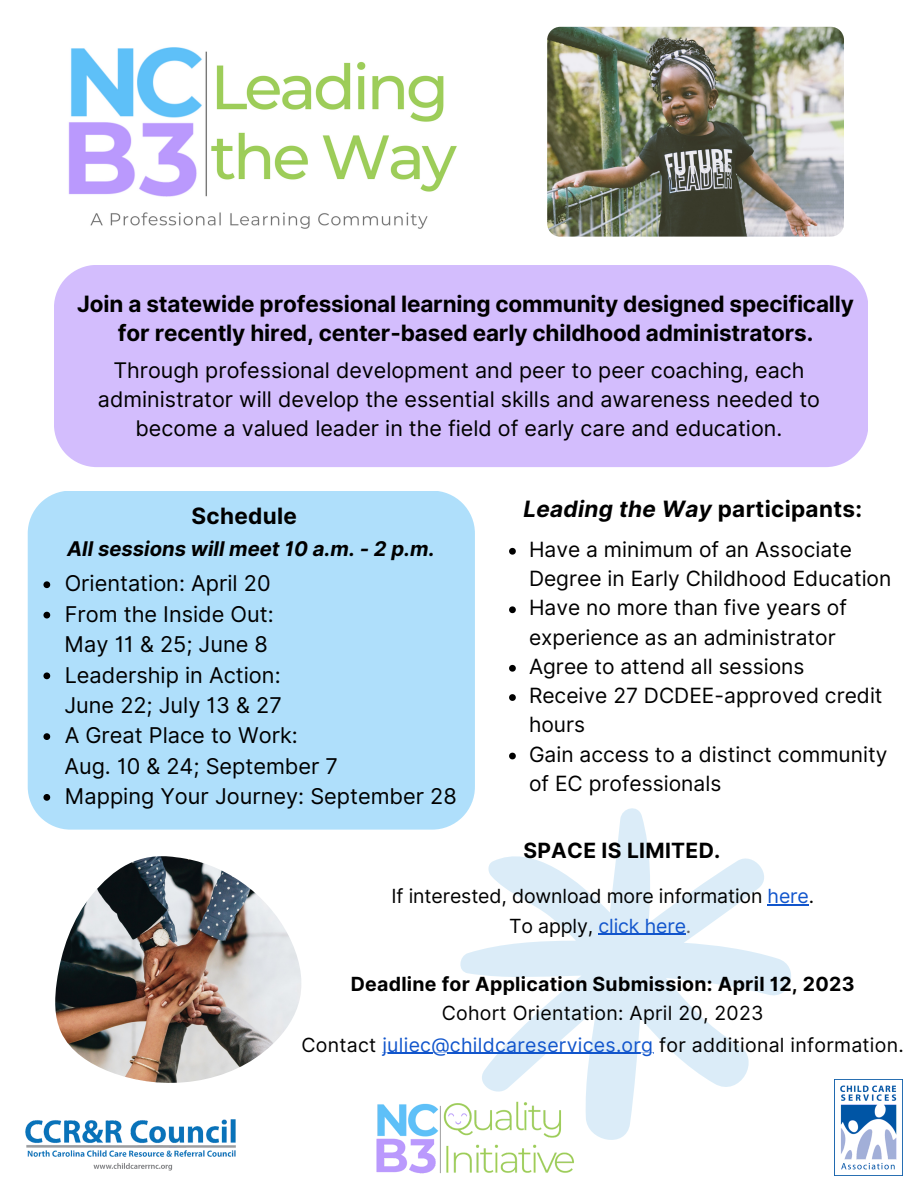
<style>
.page{position:relative;width:918px;height:1188px;background:#fff}
.page>*{position:absolute;margin:0;border:0;box-sizing:border-box;transform-origin:0 0}
.t1{font:700 22.5px/29.2px "Inter";letter-spacing:-.005em;color:#000;text-align:center}
.t2{font:italic 700 22.5px "Inter";letter-spacing:.015em;color:#000}
.t3{font:700 22.5px "Inter";letter-spacing:.015em;color:#000}
.t4{font:21.75px/30.3px "Inter";color:#000}
.t5{font:21.45px/29.2px "Inter";color:#000;text-align:center}
.t6{font:21px/29.2px "Inter";color:#000}
.t7{font:700 21px "Inter";letter-spacing:.015em;color:#000}
.t8{font:italic 700 20.25px "Inter";color:#000}
.t9{font:19.5px/31.5px "Inter";letter-spacing:.015em;color:#000;text-align:center}
.t10{font:19.5px/29.2px "Inter";letter-spacing:-.005em;color:#000;text-align:center}
.t11{font:700 19.5px "Inter";letter-spacing:.015em;color:#000}
.s1{font-style:normal}
.s2{color:#15c}
.s3{color:#666}
</style>
<div class="page">
<img style="left:68px;top:47px;width:389px;height:182px">
<div style="left:54px;top:265px;width:813px;height:202px;background:#d3bdfd"></div>
<svg style="left:460px;top:808px;width:331px;height:332px"></svg>
<img style="left:376px;top:1099px;width:199px;height:75px">
<img style="left:835px;top:1079px;width:67px;height:91px">
<img style="left:25px;top:1119px;width:211px;height:52px">
<img style="left:55px;top:856px;width:246px;height:227px">
<img style="left:547px;top:27px;width:297px;height:210px;border-radius:13px">
<div style="left:28px;top:491px;width:447px;height:339px;background:#afdffb"></div>
<hr style="left:768px;top:904px;width:41px;height:2px;background:#15c">
<hr style="left:599px;top:934px;width:87px;height:1px;background:#15c">
<hr style="left:382px;top:1053px;width:271px;height:1px;background:#15c">
<svg style="left:509px;top:548px;width:7px;height:7px"></svg>
<svg style="left:509px;top:606px;width:7px;height:7px"></svg>
<svg style="left:509px;top:665px;width:7px;height:7px"></svg>
<svg style="left:509px;top:694px;width:7px;height:7px"></svg>
<svg style="left:509px;top:753px;width:7px;height:6px"></svg>
<svg style="left:43px;top:581px;width:7px;height:7px"></svg>
<svg style="left:43px;top:612px;width:7px;height:6px"></svg>
<svg style="left:43px;top:672px;width:7px;height:7px"></svg>
<svg style="left:43px;top:733px;width:7px;height:7px"></svg>
<svg style="left:43px;top:794px;width:7px;height:7px"></svg>
<p class="t1" style="left:77px;top:289px;width:778px">Join a statewide professional learning community designed specifically for recently hired, center-based early childhood administrators.</p>
<p class="t5" style="left:98px;top:355px;width:724px">Through professional development and peer to peer coaching, each administrator will develop the essential skills and awareness needed to become a valued leader in the field of early care and education.</p>
<p class="t3" style="left:191px;top:503px;width:107px">Schedule</p>
<p class="t8" style="left:67px;top:536px;width:369px">All sessions will meet 10 a.m. - 2 p.m.</p>
<p class="t4" style="left:65px;top:568px;width:210px">Orientation: April 20<br>From the Inside Out:</p>
<p class="t4" style="left:64px;top:629px;width:205px">May 11 &amp; 25; June 8</p>
<p class="t4" style="left:64px;top:690px;width:219px">June 22; July 13 &amp; 27</p>
<p class="t4" style="left:64px;top:751px;width:275px">Aug. 10 &amp; 24; September 7</p>
<p class="t4" style="left:65px;top:660px;width:217px">Leadership in Action:</p>
<p class="t4" style="left:65px;top:720px;width:235px">A Great Place to Work:</p>
<p class="t4" style="left:65px;top:781px;width:394px">Mapping Your Journey: September 28</p>
<p class="t2" style="left:523px;top:495px;width:340px">Leading the Way <span class="s1">participants:</span></p>
<p class="t6" style="left:529px;top:535px;width:364px">Have a minimum of an Associate<br>Degree in Early Childhood Education<br>Have no more than five years of experience as an administrator<br>Agree to attend all sessions<br>Receive 27 DCDEE-approved credit hours<br>Gain access to a distinct community of EC professionals</p>
<p class="t7" style="left:523px;top:838px;width:199px">SPACE IS LIMITED.</p>
<p class="t10" style="left:392px;top:882px;width:424px">If interested, download more information <span class="s2">here</span>.<br>To apply, <span class="s2">click here</span><span class="s3">.</span></p>
<p class="t11" style="left:351px;top:972px;width:505px">Deadline for Application Submission: April 12, 2023</p>
<p class="t9" style="left:301px;top:997px;width:604px">Cohort Orientation: April 20, 2023<br>Contact <span class="s2">juliec@childcareservices.org</span> for additional information.</p>
</div>
